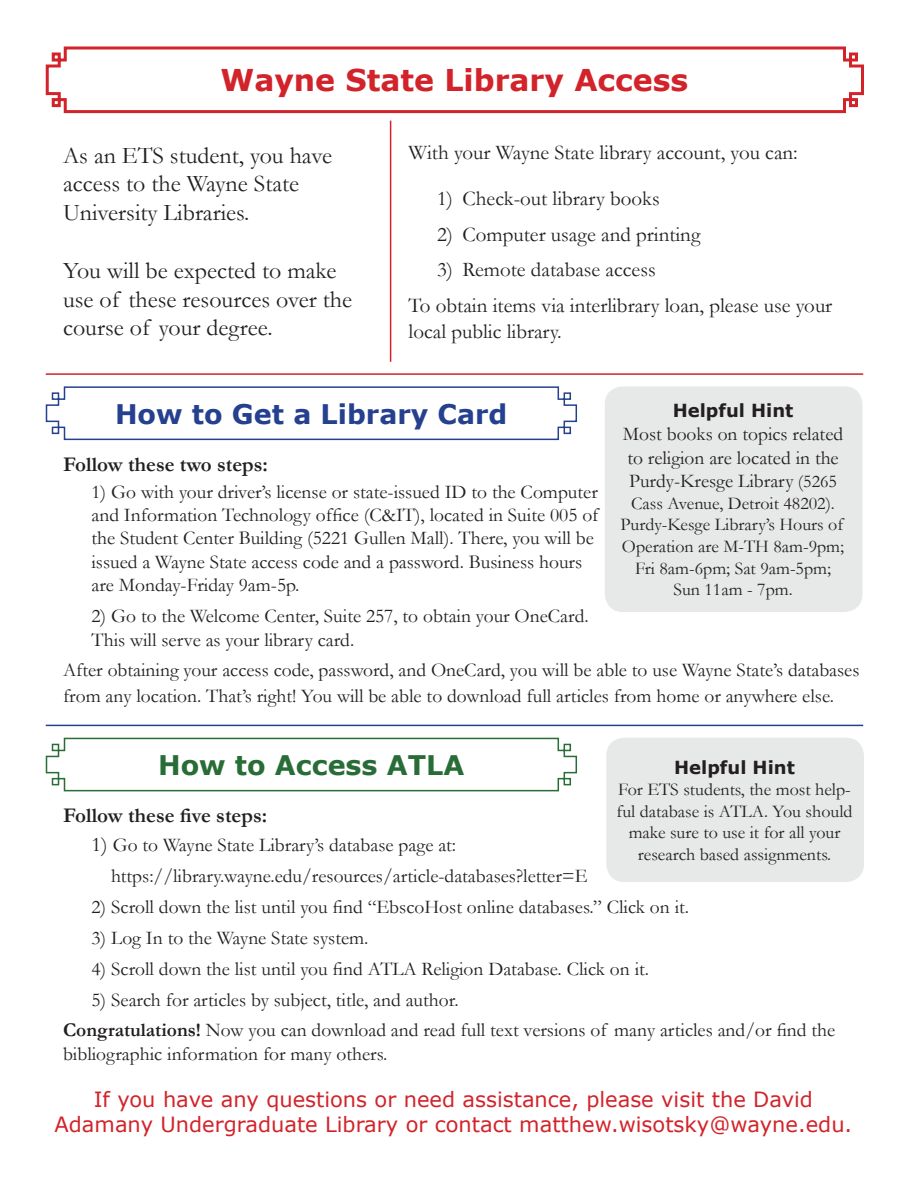
<style>
.page{position:relative;width:918px;height:1188px;background:#fff}
.page>*{position:absolute;margin:0;border:0;box-sizing:border-box;transform-origin:0 0}
.t1{font:700 30px "Verdana";color:#d2232a}
.t2{font:700 27px "Verdana";color:#25408f}
.t3{font:700 27px "Verdana";color:#286c36}
.t4{font:24px/28.8px "Garamond";color:#231f20}
.t5{font:21px/25.2px "Garamond";color:#231f20}
.t6{font:21px/25.2px "Verdana";color:#d2232a;text-align:center}
.t7{font:700 21px "Garamond";color:#231f20}
.t8{font:19.5px/23.4px "Garamond";color:#231f20}
.t9{font:18px/21.6px "Garamond";color:#231f20;text-align:center}
.t10{font:700 18px "Verdana";color:#231f20}
.s1{font-size:18px}
.s2{font-size:21px}
.s3{font-weight:700}
</style>
<div class="page">
<svg style="left:45px;top:46px;width:819px;height:68px"></svg>
<svg style="left:45px;top:386px;width:533px;height:55px"></svg>
<svg style="left:45px;top:737px;width:533px;height:55px"></svg>
<hr style="left:390px;top:121px;width:1px;height:241px;background:#d2232a">
<hr style="left:46px;top:373px;width:817px;height:2px;background:#d2232a">
<hr style="left:46px;top:725px;width:817px;height:1px;background:#25408f">
<div style="left:605px;top:386px;width:258px;height:226px;background:#e7e8e8;border-radius:18px"></div>
<div style="left:606px;top:738px;width:258px;height:144px;background:#e7e8e8;border-radius:18px"></div>
<p class="t1" style="left:221px;top:59px;width:469px">Wayne State Library Access</p>
<p class="t4" style="left:63px;top:140px;width:271px">As an ETS student, you have access to the Wayne State<br>University Libraries.</p>
<p class="t4" style="left:63px;top:256px;width:291px">You will be expected to make use of these resources over the course of your degree.</p>
<p class="t5" style="left:409px;top:139px;width:391px">With your Wayne State library account, you can:</p>
<p class="t5" style="left:437px;top:186px;width:224px">1) Check-out library books</p>
<p class="t5" style="left:437px;top:221px;width:265px">2) Computer usage and printing</p>
<p class="t5" style="left:437px;top:257px;width:220px">3) Remote database access</p>
<p class="t5" style="left:409px;top:293px;width:425px">To obtain items via interlibrary loan, please use your local public library.</p>
<p class="t2" style="left:115px;top:395px;width:394px">How to Get a Library Card</p>
<p class="t10" style="left:673px;top:398px;width:122px">Helpful Hint</p>
<p class="t8" style="left:623px;top:422px;width:222px">Most books on topics related to religion are located in the<br>Purdy-Kresge Library <span class="s1">(5265</span></p>
<p class="t9" style="left:620px;top:492px;width:225px">Cass Avenue, Detroit 48202).<br>Purdy-Kesge Library’s Hours of<br>Operation are M-TH 8am-9pm;<br>Fri 8am-6pm; Sat 9am-5pm;<br>Sun 11am - 7pm.</p>
<p class="t7" style="left:63px;top:451px;width:207px">Follow these two steps:</p>
<p class="t8" style="left:92px;top:480px;width:509px">1) Go with your driver’s license or state-issued ID to the Computer and Information Technology office (C&amp;IT), located in Suite 005 of the Student Center Building (5221 Gullen Mall). There, you will be issued a Wayne State access code and a password. Business hours are Monday-Friday 9am-5p.</p>
<p class="t8" style="left:92px;top:604px;width:499px">2) Go to the Welcome Center, Suite 257, to obtain your OneCard.<br>This will serve as your library card.</p>
<p class="t8" style="left:63px;top:657px;width:798px;line-height:25.2px">After obtaining your access code, password, and OneCard, you will be able to use Wayne State’s databases from any location. That’s right! You will be able to download full articles from home or anywhere else.</p>
<p class="t3" style="left:158px;top:746px;width:308px">How to Access ATLA</p>
<p class="t10" style="left:674px;top:754px;width:122px">Helpful Hint</p>
<p class="t9" style="left:617px;top:778px;width:237px">For ETS students, the most help&shy;ful database is ATLA. You should make sure to use it for all your research based assignments.</p>
<p class="t7" style="left:63px;top:803px;width:206px">Follow these five steps:</p>
<p class="t8" style="left:92px;top:833px;width:366px"><span class="s2">1)</span> Go to Wayne State Library’s database page at:</p>
<p class="t8" style="left:111px;top:864px;width:478px">https://library.wayne.edu/resources/article-databases?letter=E</p>
<p class="t8" style="left:92px;top:895px;width:599px">2) Scroll down the list until you find “EbscoHost online databases.” Click on it.</p>
<p class="t8" style="left:92px;top:926px;width:278px">3) Log In to the Wayne State system.</p>
<p class="t8" style="left:92px;top:957px;width:559px">4) Scroll down the list until you find ATLA Religion Database. Click on it.</p>
<p class="t8" style="left:92px;top:987px;width:369px">5) Search for articles by subject, title, and author.</p>
<p class="t8" style="left:63px;top:1018px;width:774px"><span class="s3">Congratulations!</span> Now you can download and read full text versions of many articles and/or find the bibliographic information for many others.</p>
<p class="t6" style="left:55px;top:1086px;width:799px">If you have any questions or need assistance, please visit the David<br>Adamany Undergraduate Library or contact matthew.wisotsky@wayne.edu.</p>
</div>
